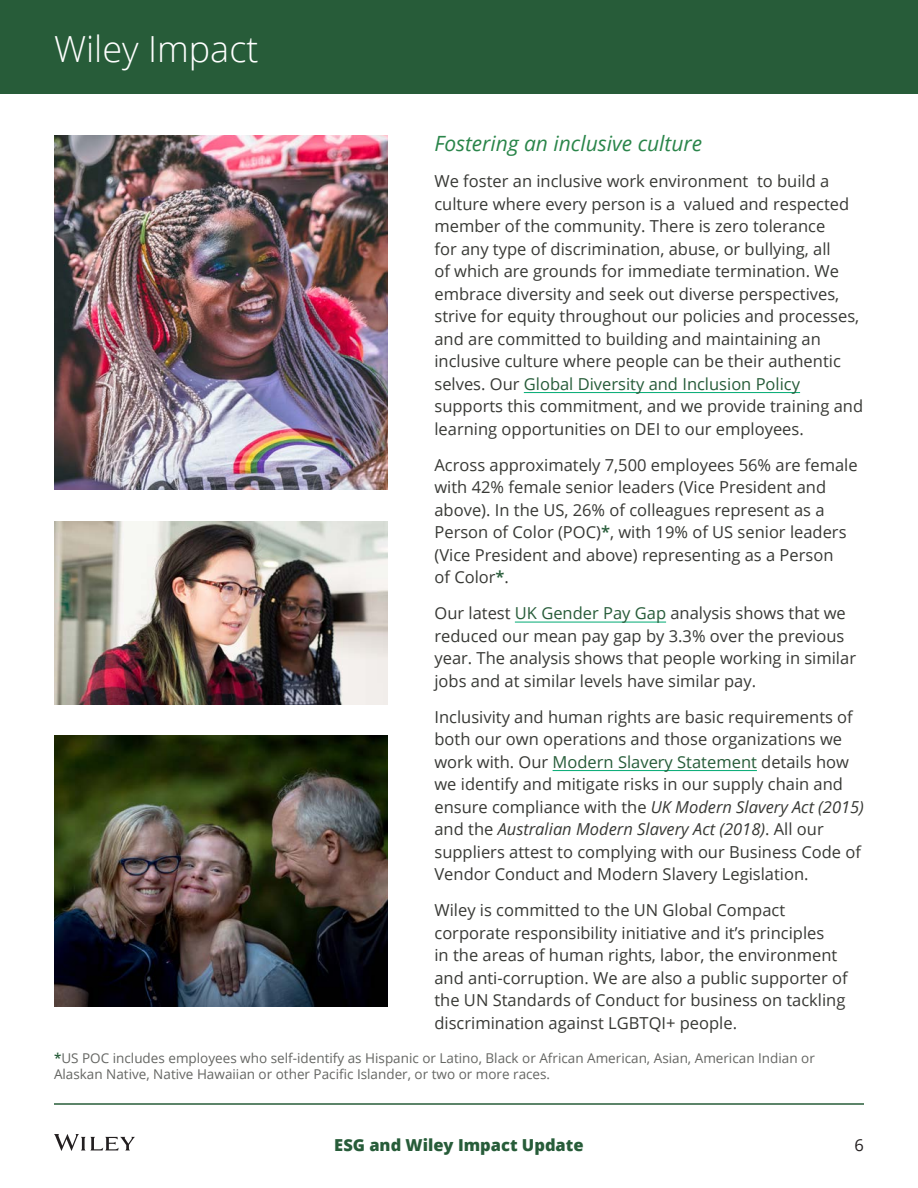
<style>
.page{position:relative;width:918px;height:1188px;background:#fff}
.page>*{position:absolute;margin:0;border:0;box-sizing:border-box;transform-origin:0 0}
.t1{font:300 36px "Open Sans";color:#fff}
.Call-out{font:italic 21px "Open Sans";color:#2a854a}
.t2{font:16.5px/22.5px "Open Sans";color:#383935}
.t3{font:800 16.5px "Open Sans";color:#275c39}
.t4{font:16.5px "Open Sans";color:#231f20}
.Body_copy{font:13.5px/16.2px "Open Sans";color:#656663}
.s1{color:#275c39}
.s2{font-weight:600;color:#275c39}
.s3{font-style:italic}
</style>
<div class="page">
<svg style="left:54px;top:1134px;width:81px;height:17px"></svg>
<hr style="left:54px;top:1103px;width:810px;height:2px;background:#275c39">
<div style="left:0;top:0;width:918px;height:94px;background:#275c39"></div>
<hr style="left:524px;top:392px;width:276px;height:1px;background:#00aa73">
<hr style="left:515px;top:622px;width:151px;height:1px;background:#00aa73">
<hr style="left:553px;top:770px;width:204px;height:1px;background:#00aa73">
<img style="left:54px;top:135px;width:333px;height:355px">
<img style="left:54px;top:735px;width:333px;height:271px">
<img style="left:54px;top:521px;width:333px;height:183px">
<p class="t1" style="left:54px;top:25px;width:206px">Wiley Impact</p>
<p class="Call-out" style="left:434px;top:129px;width:269px">Fostering an inclusive culture</p>
<p class="t2" style="left:434px;top:169px;width:430px">We foster an inclusive work environment to build a culture where every person is a valued and respected member of the community. There is zero tolerance<br>for any type of discrimination, abuse, or bullying, all<br>of which are grounds for immediate termination. We embrace diversity and seek out diverse perspectives, strive for equity throughout our policies and processes, and are committed to building and maintaining an inclusive culture where people can be their authentic selves. Our <span class="s1">Global Diversity and Inclusion Policy </span>supports this commitment, and we provide training and learning opportunities on DEI to our employees.</p>
<p class="t2" style="left:434px;top:453px;width:425px">Across approximately 7,500 employees 56% are female with 42% female senior leaders (Vice President and above). In the US, 26% of colleagues represent as a Person of Color (POC)<span class="s2">*</span>, with 19% of US senior leaders (Vice President and above) representing as a Person<br>of Color<span class="s2">*</span>.</p>
<p class="t2" style="left:434px;top:602px;width:423px">Our latest <span class="s1">UK Gender Pay Gap</span> analysis shows that we reduced our mean pay gap by 3.3% over the previous year. The analysis shows that people working in similar jobs and at similar levels have similar pay.</p>
<p class="t2" style="left:434px;top:705px;width:431px">Inclusivity and human rights are basic requirements of both our own operations and those organizations we work with. Our <span class="s1">Modern Slavery Statement</span> details how we identify and mitigate risks in our supply chain and ensure compliance with the <span class="s3">UK Modern Slavery Act (2015) </span>and the <span class="s3">Australian Modern Slavery Act (2018)</span>. All our suppliers attest to complying with our Business Code of Vendor Conduct and Modern Slavery Legislation.</p>
<p class="t2" style="left:434px;top:899px;width:415px">Wiley is committed to the UN Global Compact corporate responsibility initiative and it’s principles<br>in the areas of human rights, labor, the environment and anti-corruption. We are also a public supporter of the UN Standards of Conduct for business on tackling discrimination against LGBTQI+ people.</p>
<p class="Body_copy" style="left:54px;top:1050px;width:762px"><span class="s2">*</span>US POC includes employees who self-identify as Hispanic or Latino, Black or African American, Asian, American Indian or<br>Alaskan Native, Native Hawaiian or other Pacific Islander, or two or more races.</p>
<p class="t3" style="left:334px;top:1132px;width:251px">ESG and Wiley Impact Update</p>
<p class="t4" style="left:855px;top:1134px;width:11px">6</p>
</div>
